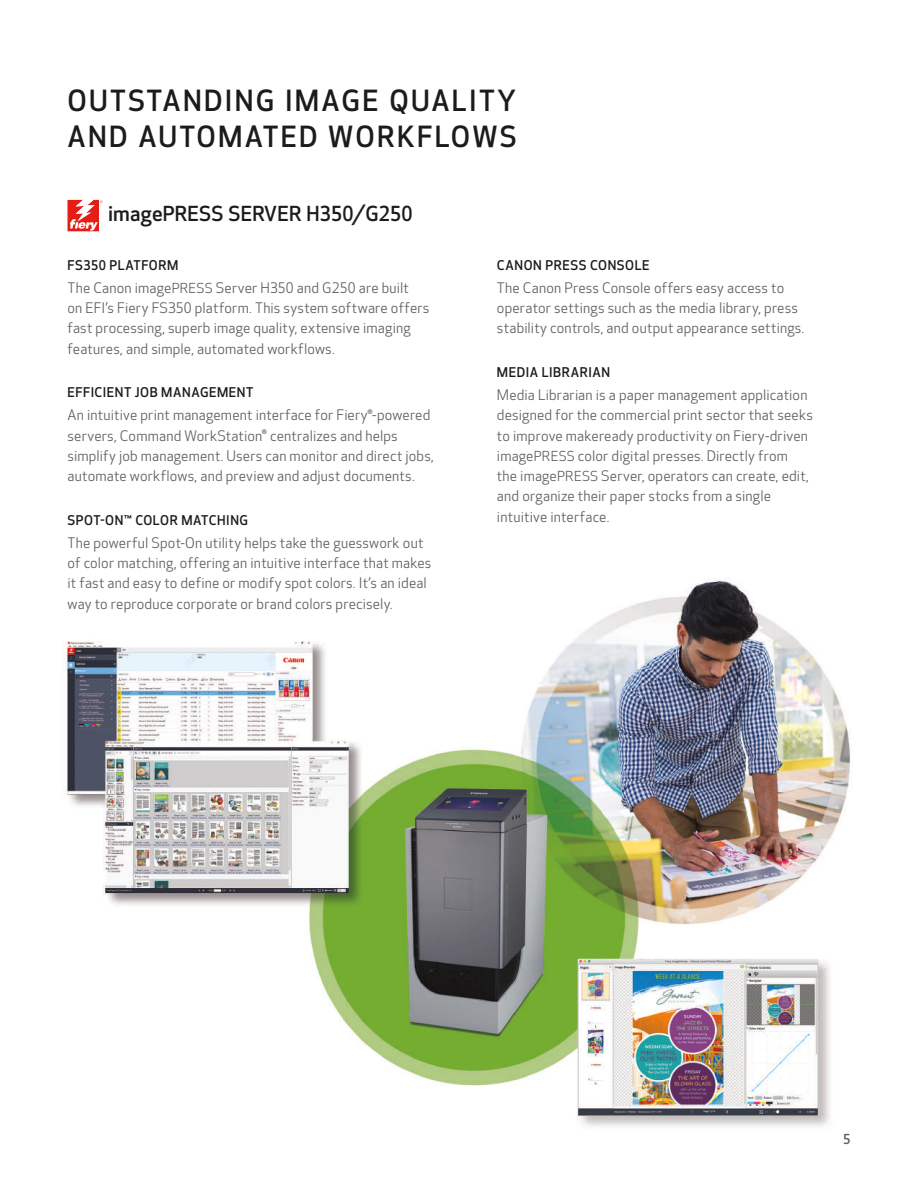
<style>
.page{position:relative;width:918px;height:1188px;background:#fff}
.page>*{position:absolute;margin:0;border:0;box-sizing:border-box;transform-origin:0 0}
.t1{font:500 28.5px/36px "Optic Sans 301";letter-spacing:.08em;color:#1c1b1a}
.t2{font:500 20.25px "Optic Sans 301";letter-spacing:.01em;color:#1c1b1a}
.t3{font:14.25px/20.2px "Optic Sans 201";letter-spacing:.015em;color:#5f6160}
.t4{font:500 13.5px "Optic Sans 301";color:#5f6160}
.t5{font:500 13.2px "Optic Sans 301";letter-spacing:.04em;color:#1c1b1a}
.s1{font-size:21px}
.s2{font-size:13.5px}
.s3{font-size:16.5px}
</style>
<div class="page">
<img style="left:63px;top:578px;width:788px;height:548px">
<svg style="left:68px;top:200px;width:35px;height:31px"></svg>
<h1 class="t1" style="left:68px;top:83px;width:451px">OUTSTANDING IMAGE QUALITY<br>AND AUTOMATED WORKFLOWS</h1>
<h2 class="t2" style="left:108px;top:202px;width:306px"><span class="s1">image</span>PRESS SERVER H350/G250</h2>
<p class="t5" style="left:68px;top:257px;width:113px">FS350 PLATFORM</p>
<p class="t3" style="left:68px;top:278px;width:363px">The Canon image<span class="s2">PRESS</span> Server H350 and G250 are built<br>on EFI’s Fiery FS350 platform. This system software offers fast processing, superb image quality, extensive imaging features, and simple, automated workflows.</p>
<p class="t5" style="left:68px;top:385px;width:187px">EFFICIENT JOB MANAGEMENT</p>
<p class="t3" style="left:68px;top:406px;width:368px">An intuitive print management interface for Fiery<span class="s3">®</span>-powered servers, Command WorkStation<span class="s3">®</span> centralizes and helps simplify job management. Users can monitor and direct jobs, automate workflows, and preview and adjust documents.</p>
<p class="t5" style="left:68px;top:512px;width:182px">SPOT-ON™ COLOR MATCHING</p>
<p class="t3" style="left:68px;top:533px;width:365px">The powerful Spot-On utility helps take the guesswork out of color matching, offering an intuitive interface that makes it fast and easy to define or modify spot colors. It’s an ideal way to reproduce corporate or brand colors precisely.</p>
<p class="t5" style="left:497px;top:257px;width:154px">CANON PRESS CONSOLE</p>
<p class="t3" style="left:497px;top:278px;width:309px">The Canon Press Console offers easy access to operator settings such as the media library, press stability controls, and output appearance settings.</p>
<p class="t5" style="left:497px;top:365px;width:115px">MEDIA LIBRARIAN</p>
<p class="t3" style="left:497px;top:385px;width:318px">Media Librarian is a paper management application designed for the commercial print sector that seeks to improve makeready productivity on Fiery-driven image<span class="s2">PRESS</span> color digital presses. Directly from<br>the image<span class="s2">PRESS</span> Server, operators can create, edit, and organize their paper stocks from a single intuitive interface.</p>
<p class="t4" style="left:843px;top:1132px;width:9px">5</p>
</div>
